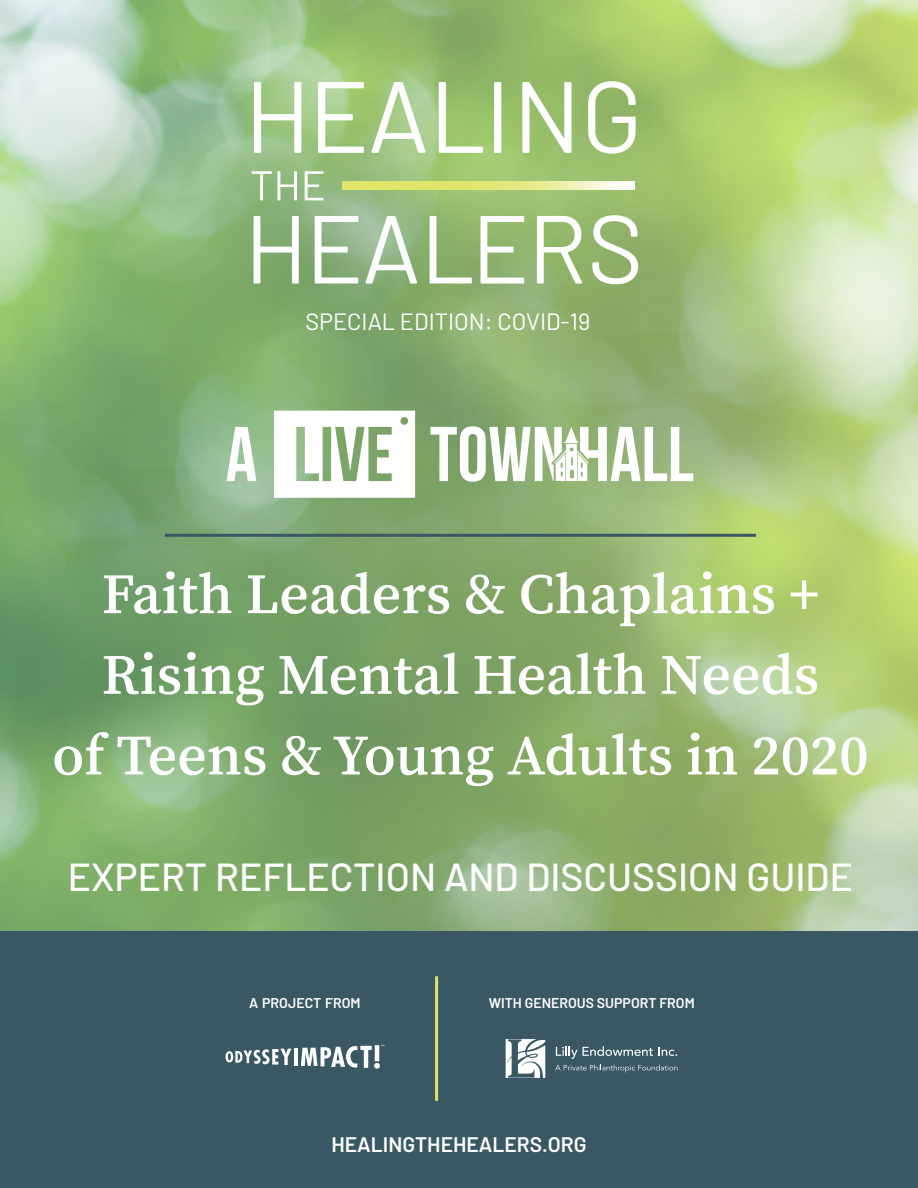
<style>
.page{position:relative;width:918px;height:1188px;background:#fff}
.page>*{position:absolute;margin:0;border:0;box-sizing:border-box;transform-origin:0 0}
.t1{font:600 57px/80.7px "Source Serif Pro";color:#fff;text-align:center}
.t2{font:500 39px "Barlow";color:#fff}
.t3{font:23.55px "Barlow";color:#fff}
.t4{font:600 21px "Barlow";color:#fff}
.t5{font:600 14.1px "Barlow";color:#fff}
</style>
<div class="page">
<img style="left:0;top:0;width:918px;height:931px">
<svg style="left:254px;top:82px;width:47px;height:71px"></svg>
<svg style="left:318px;top:82px;width:46px;height:71px"></svg>
<svg style="left:371px;top:82px;width:55px;height:71px"></svg>
<svg style="left:439px;top:82px;width:44px;height:71px"></svg>
<div style="left:494px;top:82px;width:7px;height:71px;background:#fff"></div>
<svg style="left:522px;top:82px;width:50px;height:71px"></svg>
<svg style="left:588px;top:81px;width:48px;height:73px"></svg>
<svg style="left:254px;top:216px;width:45px;height:68px"></svg>
<svg style="left:315px;top:216px;width:43px;height:68px"></svg>
<svg style="left:365px;top:216px;width:52px;height:68px"></svg>
<svg style="left:430px;top:216px;width:42px;height:68px"></svg>
<svg style="left:481px;top:216px;width:43px;height:68px"></svg>
<svg style="left:537px;top:216px;width:45px;height:68px"></svg>
<svg style="left:592px;top:215px;width:46px;height:69px"></svg>
<svg style="left:252px;top:171px;width:45px;height:29px"></svg>
<svg style="left:305px;top:171px;width:19px;height:29px"></svg>
<img style="left:342px;top:182px;width:293px;height:8px">
<svg style="left:227px;top:427px;width:29px;height:54px"></svg>
<svg style="left:274px;top:411px;width:141px;height:87px"></svg>
<svg style="left:431px;top:426px;width:262px;height:56px"></svg>
<hr style="left:165px;top:534px;width:591px;height:3px;background:#395864">
<div style="left:0;top:931px;width:918px;height:257px;background:#395864"></div>
<svg style="left:226px;top:1049px;width:66px;height:16px"></svg>
<hr style="left:294px;top:1048px;width:3px;height:17px;background:#fff">
<svg style="left:301px;top:1045px;width:83px;height:24px"></svg>
<svg style="left:506px;top:1039px;width:39px;height:39px"></svg>
<svg style="left:556px;top:1046px;width:21px;height:13px"></svg>
<svg style="left:583px;top:1046px;width:94px;height:10px"></svg>
<svg style="left:555px;top:1065px;width:122px;height:8px"></svg>
<hr style="left:435px;top:976px;width:3px;height:125px;background:#dfe46d">
<p class="t3" style="left:305px;top:306px;width:286px">SPECIAL EDITION: COVID-19</p>
<p class="t1" style="left:52px;top:556px;width:818px">Faith Leaders &amp; Chaplains +<br>Rising Mental Health Needs<br>of Teens &amp; Young Adults in 2020</p>
<p class="t2" style="left:68px;top:852px;width:787px">EXPERT REFLECTION AND DISCUSSION GUIDE</p>
<p class="t5" style="left:249px;top:994px;width:113px">A PROJECT FROM</p>
<p class="t5" style="left:489px;top:994px;width:208px">WITH GENEROUS SUPPORT FROM</p>
<p class="t4" style="left:331px;top:1131px;width:257px">HEALINGTHEHEALERS.ORG</p>
</div>
